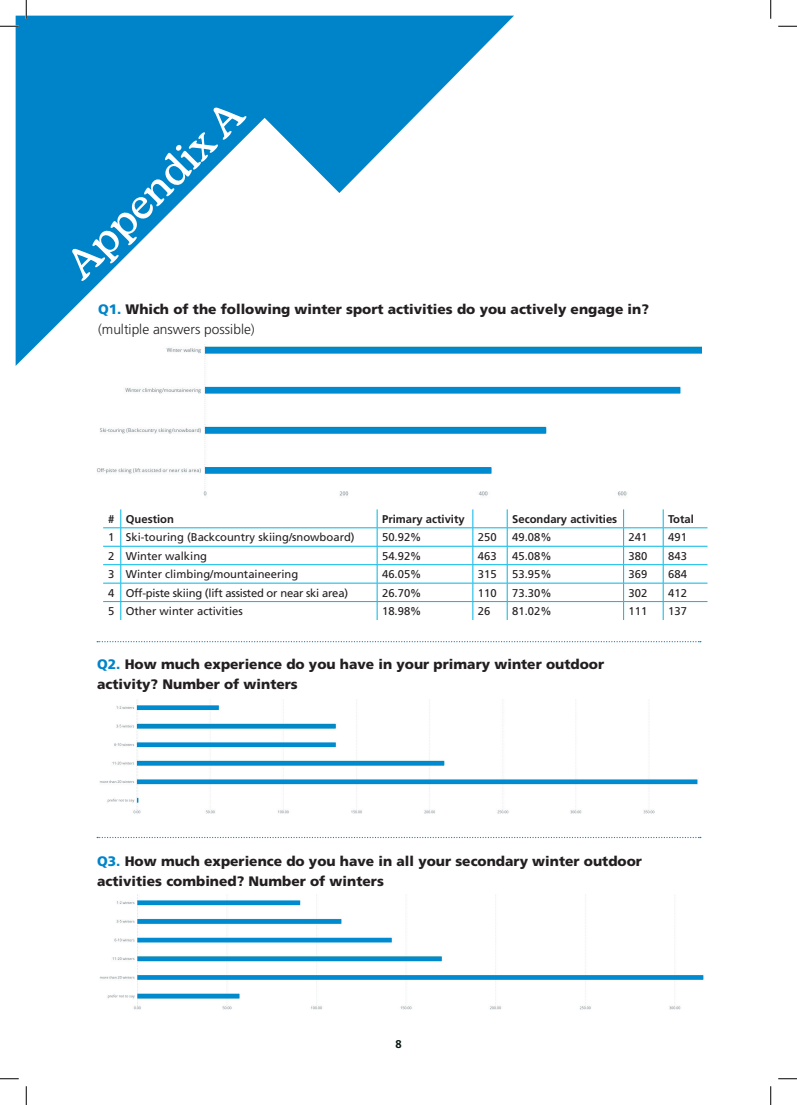
<style>
.page{position:relative;width:797px;height:1105px;background:#fff}
.page>*{position:absolute;margin:0;border:0;box-sizing:border-box;transform-origin:0 0}
.t1{font:500 41.25px "Kansas New";color:#fff}
.t2{font:900 13.75px/20px "Frutiger";color:#231f20}
.t3{font:11.25px "Frutiger";color:#231f20}
.t4{font:700 11.25px "Frutiger";color:#231f20}
.t5{font:11.25px "Frutiger";letter-spacing:-.02em;color:#231f20}
.t6{font:700 11.25px "Frutiger";color:#041710}
.s1{color:#0084c9}
.s2{font-weight:300}
</style>
<div class="page">
<svg style="left:16px;top:16px;width:498px;height:350px"></svg>
<img style="left:93px;top:345px;width:608px;height:151px">
<hr style="left:121px;top:527px;width:256px;height:1px;background:#00b7e5">
<hr style="left:377px;top:527px;width:96px;height:1px;background:#00b7e5">
<hr style="left:473px;top:527px;width:34px;height:1px;background:#00b7e5">
<hr style="left:507px;top:527px;width:116px;height:1px;background:#00b7e5">
<hr style="left:623px;top:527px;width:40px;height:1px;background:#00b7e5">
<hr style="left:663px;top:527px;width:44px;height:1px;background:#00b7e5">
<hr style="left:121px;top:546px;width:256px;height:1px;background:#00b7e5">
<hr style="left:377px;top:546px;width:96px;height:1px;background:#00b7e5">
<hr style="left:473px;top:546px;width:34px;height:1px;background:#00b7e5">
<hr style="left:507px;top:546px;width:116px;height:1px;background:#00b7e5">
<hr style="left:623px;top:546px;width:40px;height:1px;background:#00b7e5">
<hr style="left:663px;top:546px;width:44px;height:1px;background:#00b7e5">
<hr style="left:121px;top:564px;width:256px;height:1px;background:#00b7e5">
<hr style="left:377px;top:564px;width:96px;height:1px;background:#00b7e5">
<hr style="left:473px;top:564px;width:34px;height:1px;background:#00b7e5">
<hr style="left:507px;top:564px;width:116px;height:1px;background:#00b7e5">
<hr style="left:623px;top:564px;width:40px;height:1px;background:#00b7e5">
<hr style="left:663px;top:564px;width:44px;height:1px;background:#00b7e5">
<hr style="left:121px;top:583px;width:256px;height:1px;background:#00b7e5">
<hr style="left:377px;top:583px;width:96px;height:1px;background:#00b7e5">
<hr style="left:473px;top:583px;width:34px;height:1px;background:#00b7e5">
<hr style="left:507px;top:583px;width:116px;height:1px;background:#00b7e5">
<hr style="left:623px;top:583px;width:40px;height:1px;background:#00b7e5">
<hr style="left:663px;top:583px;width:44px;height:1px;background:#00b7e5">
<hr style="left:121px;top:601px;width:256px;height:1px;background:#00b7e5">
<hr style="left:377px;top:601px;width:96px;height:1px;background:#00b7e5">
<svg style="left:377px;top:509px;width:1px;height:111px"></svg>
<hr style="left:473px;top:601px;width:34px;height:1px;background:#00b7e5">
<svg style="left:472px;top:509px;width:1px;height:111px"></svg>
<hr style="left:507px;top:601px;width:116px;height:1px;background:#00b7e5">
<svg style="left:507px;top:509px;width:1px;height:111px"></svg>
<hr style="left:623px;top:601px;width:40px;height:1px;background:#00b7e5">
<svg style="left:623px;top:509px;width:1px;height:111px"></svg>
<hr style="left:663px;top:601px;width:44px;height:1px;background:#00b7e5">
<svg style="left:663px;top:509px;width:1px;height:111px"></svg>
<svg style="left:103px;top:509px;width:18px;height:111px"></svg>
<img style="left:99px;top:700px;width:599px;height:114px">
<img style="left:99px;top:895px;width:605px;height:115px">
<svg style="left:97px;top:641px;width:603px;height:1px"></svg>
<svg style="left:97px;top:837px;width:603px;height:1px"></svg>
<svg style="left:0;top:25px;width:19px;height:2px"></svg>
<svg style="left:778px;top:25px;width:19px;height:2px"></svg>
<svg style="left:0;top:1078px;width:19px;height:1px"></svg>
<svg style="left:778px;top:1078px;width:19px;height:1px"></svg>
<svg style="left:25px;top:0;width:2px;height:19px"></svg>
<svg style="left:25px;top:1086px;width:2px;height:19px"></svg>
<svg style="left:770px;top:0;width:1px;height:19px"></svg>
<svg style="left:770px;top:1086px;width:1px;height:19px"></svg>
<h1 class="t1" style="left:55px;top:254px;width:233px;rotate:-45deg">Appendix A</h1>
<p class="t2" style="left:98px;top:299px;width:552px"><span class="s1">Q1.</span> Which of the following winter sport activities do you actively engage in? <span class="s2">(multiple answers possible)</span></p>
<p class="t4" style="left:108px;top:512px;width:67px"># Question</p>
<p class="t4" style="left:382px;top:512px;width:84px">Primary activity</p>
<p class="t4" style="left:512px;top:512px;width:107px">Secondary activities</p>
<p class="t4" style="left:668px;top:512px;width:27px">Total</p>
<p class="t3" style="left:108px;top:531px;width:248px">1 Ski-touring (Backcountry skiing/snowboard)</p>
<p class="t3" style="left:382px;top:531px;width:41px">50.92%</p>
<p class="t3" style="left:478px;top:531px;width:20px">250</p>
<p class="t3" style="left:512px;top:531px;width:41px">49.08%</p>
<p class="t3" style="left:628px;top:531px;width:20px">241</p>
<p class="t3" style="left:668px;top:531px;width:20px">491</p>
<p class="t3" style="left:108px;top:549px;width:100px">2 Winter walking</p>
<p class="t3" style="left:382px;top:549px;width:41px">54.92%</p>
<p class="t3" style="left:478px;top:549px;width:20px">463</p>
<p class="t3" style="left:512px;top:549px;width:41px">45.08%</p>
<p class="t3" style="left:628px;top:549px;width:20px">380</p>
<p class="t3" style="left:668px;top:549px;width:20px">843</p>
<p class="t3" style="left:108px;top:568px;width:192px">3 Winter climbing/mountaineering</p>
<p class="t3" style="left:382px;top:568px;width:41px">46.05%</p>
<p class="t3" style="left:478px;top:568px;width:20px">315</p>
<p class="t3" style="left:512px;top:568px;width:41px">53.95%</p>
<p class="t3" style="left:628px;top:568px;width:20px">369</p>
<p class="t3" style="left:668px;top:568px;width:20px">684</p>
<p class="t5" style="left:108px;top:586px;width:241px">4 Off-piste skiing (lift assisted or near ski area)</p>
<p class="t3" style="left:382px;top:586px;width:41px">26.70%</p>
<p class="t3" style="left:478px;top:586px;width:20px">110</p>
<p class="t3" style="left:512px;top:586px;width:41px">73.30%</p>
<p class="t3" style="left:628px;top:586px;width:20px">302</p>
<p class="t3" style="left:668px;top:586px;width:20px">412</p>
<p class="t3" style="left:108px;top:604px;width:136px">5 Other winter activities</p>
<p class="t3" style="left:382px;top:604px;width:41px">18.98%</p>
<p class="t3" style="left:478px;top:604px;width:14px">26</p>
<p class="t3" style="left:512px;top:604px;width:41px">81.02%</p>
<p class="t3" style="left:628px;top:604px;width:20px">111</p>
<p class="t3" style="left:668px;top:604px;width:20px">137</p>
<p class="t2" style="left:97px;top:654px;width:508px"><span class="s1">Q2.</span> How much experience do you have in your primary winter outdoor activity? Number of winters</p>
<p class="t2" style="left:97px;top:851px;width:546px"><span class="s1">Q3.</span> How much experience do you have in all your secondary winter outdoor activities combined? Number of winters</p>
<p class="t6" style="left:395px;top:1038px;width:8px">8</p>
</div>
